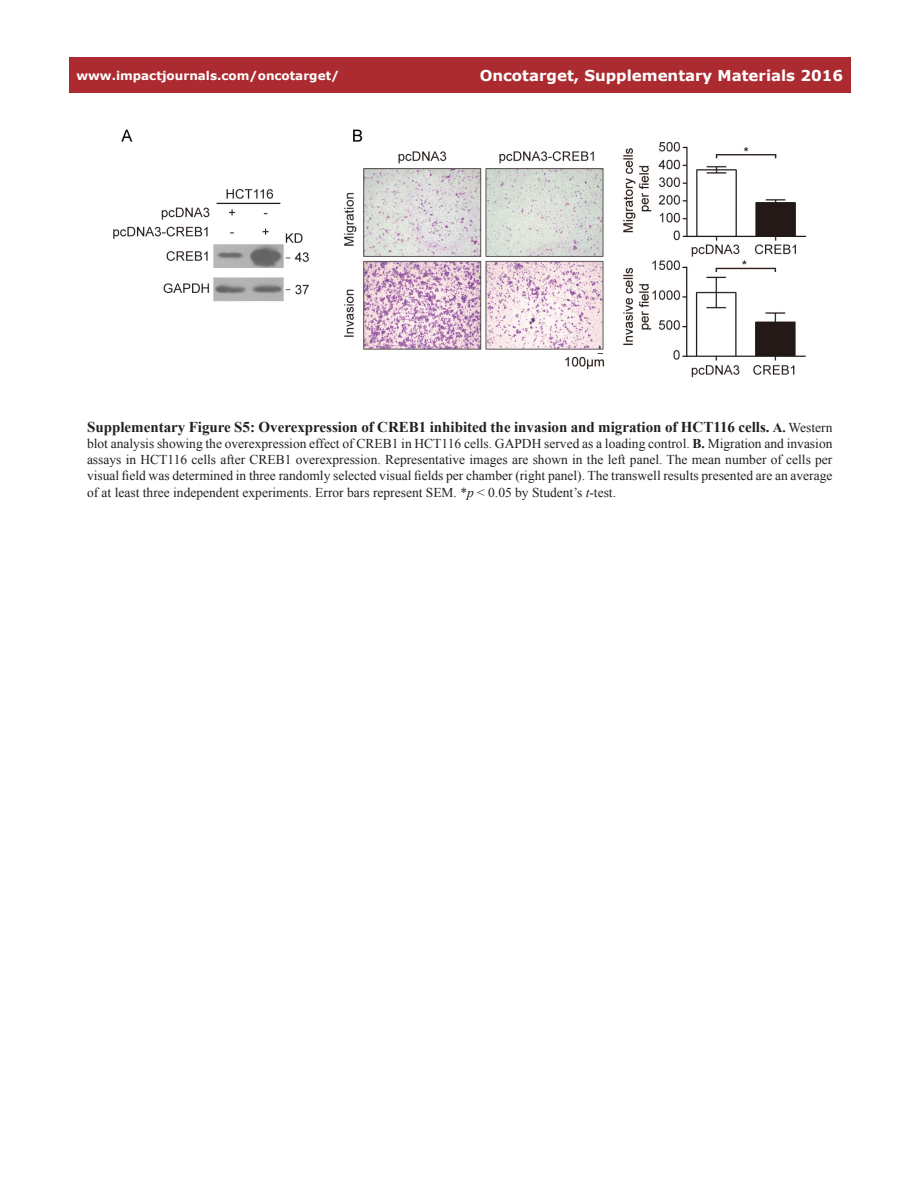
<style>
.page{position:relative;width:918px;height:1188px;background:#fff}
.page>*{position:absolute;margin:0;border:0;box-sizing:border-box;transform-origin:0 0}
.figuretext{font:700 15px "Times New Roman";color:#231f20}
.t1{font:700 15px "Verdana";color:#fff}
.figuretext-2{font:13.5px/16.2px "Times New Roman";color:#231f20;text-align:justify}
.t2{font:700 12px "Verdana";color:#fff}
.s1{font-size:13.5px}
.s2{font-weight:400;font-size:13.5px}
.s3{font-weight:700}
.s4{font-style:italic}
</style>
<div class="page">
<div style="left:69px;top:57px;width:781px;height:36px;background:#ac2b31"></div>
<img style="left:113px;top:129px;width:694px;height:249px">
<p class="t2" style="left:76px;top:67px;width:264px">www.impactjournals.com/oncotarget/</p>
<p class="t1" style="left:480px;top:65px;width:365px">Oncotarget, Supplementary Materials 2016</p>
<p class="figuretext" style="left:87px;top:416px;width:747px">Supplementary Figure S5: Overexpression of CREB1 inhibited the invasion and migration of HCT116 cells. <span class="s1">A.</span> <span class="s2">Western</span></p>
<p class="figuretext-2" style="left:87px;top:435px;width:747px">blot analysis showing the overexpression effect of CREB1 in HCT116 cells. GAPDH served as a loading control. <span class="s3">B.</span> Migration and invasion assays in HCT116 cells after CREB1 overexpression. Representative images are shown in the left panel. The mean number of cells per visual field was determined in three randomly selected visual fields per chamber (right panel). The transwell results presented are an average of at least three independent experiments. Error bars represent SEM. *<span class="s4">p</span> &lt; 0.05 by Student’s <span class="s4">t</span>-test.</p>
</div>
